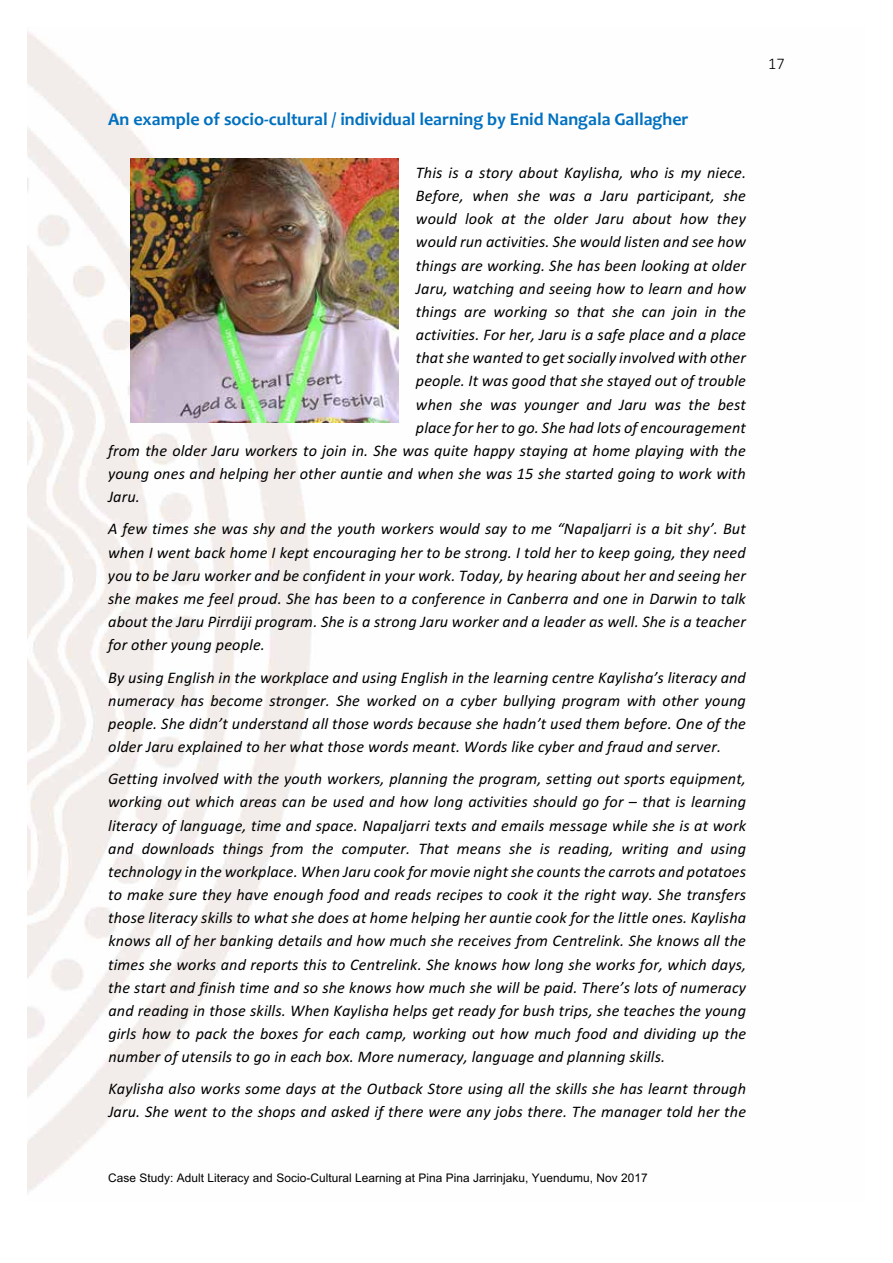
<style>
.page{position:relative;width:893px;height:1263px;background:#fff}
.page>*{position:absolute;margin:0;border:0;box-sizing:border-box;transform-origin:0 0}
.t1{font:700 18px "Candara";color:#0070c0}
.t2{font:italic 16.2px/23.1px "Calibri";letter-spacing:.01em;color:#000;text-align:justify}
.t3{font:300 16.2px "Calibri";color:#000}
.t4{font:11.85px "Arial";letter-spacing:.005em;color:#000}
</style>
<div class="page">
<img style="left:119px;top:158px;width:280px;height:274px">
<img style="left:130px;top:159px;width:268px;height:264px">
<p class="t1" style="left:108px;top:108px;width:582px">An example of socio-cultural / individual learning by Enid Nangala Gallagher</p>
<p class="t2" style="left:416px;top:160px;width:332px">This is a story about Kaylisha, who is my niece.</p>
<p class="t2" style="left:416px;top:184px;width:332px">Before, when she was a Jaru participant, she</p>
<p class="t2" style="left:416px;top:207px;width:332px">would look at the older Jaru about how they</p>
<p class="t2" style="left:416px;top:230px;width:332px">would run activities. She would listen and see how</p>
<p class="t2" style="left:416px;top:253px;width:332px">things are working. She has been looking at older</p>
<p class="t2" style="left:416px;top:276px;width:331px">Jaru, watching and seeing how to learn and how</p>
<p class="t2" style="left:416px;top:299px;width:332px">things are working so that she can join in the</p>
<p class="t2" style="left:416px;top:322px;width:332px">activities. For her, Jaru is a safe place and a place</p>
<p class="t2" style="left:416px;top:345px;width:332px">that she wanted to get socially involved with other</p>
<p class="t2" style="left:416px;top:369px;width:332px">people. It was good that she stayed out of trouble</p>
<p class="t2" style="left:416px;top:392px;width:332px">when she was younger and Jaru was the best</p>
<p class="t2" style="left:416px;top:415px;width:332px">place for her to go. She had lots of encouragement</p>
<p class="t2" style="left:108px;top:438px;width:639px">from the older Jaru workers to join in. She was quite happy staying at home playing with the</p>
<p class="t2" style="left:108px;top:461px;width:639px">young ones and helping her other auntie and when she was 15 she started going to work with</p>
<p class="t2" style="left:108px;top:484px;width:33px">Jaru.</p>
<p class="t2" style="left:108px;top:516px;width:640px">A few times she was shy and the youth workers would say to me “Napaljarri is a bit shy’. But when I went back home I kept encouraging her to be strong. I told her to keep going, they need you to be Jaru worker and be confident in your work. Today, by hearing about her and seeing her she makes me feel proud. She has been to a conference in Canberra and one in Darwin to talk about the Jaru Pirrdiji program. She is a strong Jaru worker and a leader as well. She is a teacher for other young people.</p>
<p class="t2" style="left:108px;top:665px;width:639px">By using English in the workplace and using English in the learning centre Kaylisha’s literacy and numeracy has become stronger. She worked on a cyber bullying program with other young people. She didn’t understand all those words because she hadn’t used them before. One of the older Jaru explained to her what those words meant. Words like cyber and fraud and server.</p>
<p class="t2" style="left:108px;top:766px;width:640px">Getting involved with the youth workers, planning the program, setting out sports equipment, working out which areas can be used and how long activities should go for – that is learning literacy of language, time and space. Napaljarri texts and emails message while she is at work and downloads things from the computer. That means she is reading, writing and using technology in the workplace. When Jaru cook for movie night she counts the carrots and potatoes to make sure they have enough food and reads recipes to cook it the right way. She transfers those literacy skills to what she does at home helping her auntie cook for the little ones. Kaylisha knows all of her banking details and how much she receives from Centrelink. She knows all the times she works and reports this to Centrelink. She knows how long she works for, which days, the start and finish time and so she knows how much she will be paid. There’s lots of numeracy and reading in those skills. When Kaylisha helps get ready for bush trips, she teaches the young girls how to pack the boxes for each camp, working out how much food and dividing up the number of utensils to go in each box. More numeracy, language and planning skills.</p>
<p class="t2" style="left:108px;top:1076px;width:639px">Kaylisha also works some days at the Outback Store using all the skills she has learnt through<br>Jaru. She went to the shops and asked if there were any jobs there. The manager told her the</p>
<p class="t4" style="left:108px;top:1169px;width:541px">Case Study: Adult Literacy and Socio-Cultural Learning at Pina Pina Jarrinjaku, Yuendumu, Nov 2017</p>
<p class="t3" style="left:768px;top:54px;width:18px">17</p>
</div>
